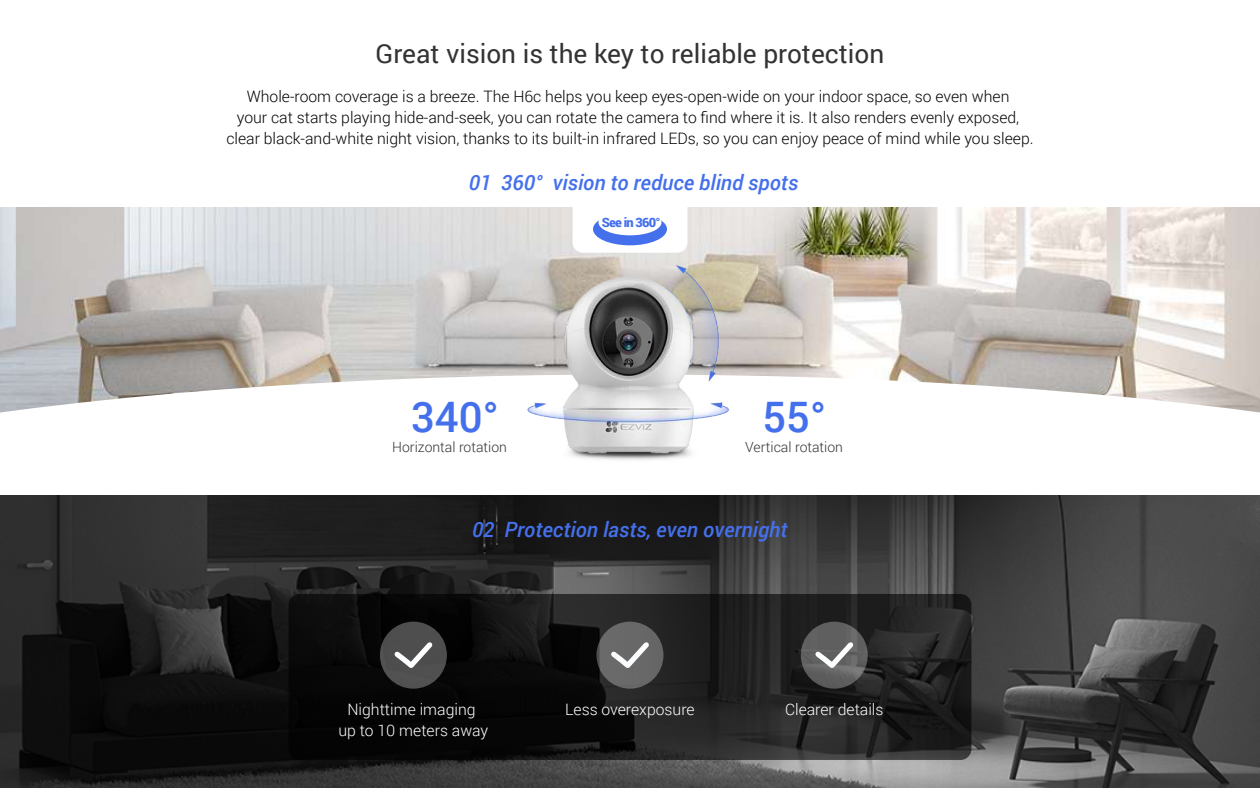
<style>
.page{position:relative;width:1260px;height:788px;background:#fff}
.page>*{position:absolute;margin:0;border:0;box-sizing:border-box;transform-origin:0 0}
.t1{font:500 42px "Roboto";color:#4570eb}
.t2{font:26.25px "Roboto";color:#333}
.t3{font:italic 500 21px "Roboto";color:#4570eb}
.t4{font:300 15.75px/21px "Roboto";color:#020202;text-align:center}
.t5{font:300 15.75px/21px "Roboto";color:#fff;text-align:center}
.t6{font:300 14px "Roboto";color:#333}
.t7{font:900 12.86px "Roboto";letter-spacing:-.06em;color:#4570eb}
</style>
<div class="page">
<img style="left:0;top:208px;width:1260px;height:166px">
<svg style="left:0;top:374px;width:1260px;height:39px"></svg>
<img style="left:0;top:495px;width:1260px;height:293px">
<svg style="left:289px;top:594px;width:682px;height:165px;background:#171717"></svg>
<img style="left:515px;top:240px;width:230px;height:220px">
<svg style="left:573px;top:208px;width:114px;height:45px"></svg>
<div style="left:380px;top:621px;width:67px;height:67px;background:#4e4e4e;border-radius:50%"></div>
<svg style="left:394px;top:642px;width:39px;height:23px"></svg>
<div style="left:597px;top:621px;width:66px;height:67px;background:#686868;border-radius:50%"></div>
<svg style="left:611px;top:642px;width:38px;height:23px"></svg>
<svg style="left:801px;top:621px;width:67px;height:67px;background:#616262"></svg>
<svg style="left:813px;top:637px;width:45px;height:28px"></svg>
<h2 class="t2" style="left:376px;top:35px;width:510px">Great vision is the key to reliable protection</h2>
<p class="t4" style="left:226px;top:85px;width:809px">Whole-room coverage is a breeze. The H6c helps you keep eyes-open-wide on your indoor space, so even when<br>your cat starts playing hide-and-seek, you can rotate the camera to find where it is. It also renders evenly exposed, clear black-and-white night vision, thanks to its built-in infrared LEDs, so you can enjoy peace of mind while you sleep.</p>
<h3 class="t3" style="left:469px;top:168px;width:331px">01 360° vision to reduce blind spots</h3>
<h1 class="t1" style="left:411px;top:387px;width:89px">340°</h1>
<p class="t6" style="left:392px;top:437px;width:116px">Horizontal rotation</p>
<p class="t7" style="left:602px;top:213px;width:60px">See in 360°</p>
<h1 class="t1" style="left:762px;top:387px;width:65px">55°</h1>
<p class="t6" style="left:745px;top:437px;width:99px">Vertical rotation</p>
<h3 class="t3" style="left:472px;top:515px;width:317px">02 Protection lasts, even overnight</h3>
<p class="t5" style="left:339px;top:698px;width:151px">Nighttime imaging<br>up to 10 meters away</p>
<p class="t5" style="left:565px;top:698px;width:131px">Less overexposure</p>
<p class="t5" style="left:785px;top:698px;width:100px">Clearer details</p>
</div>
